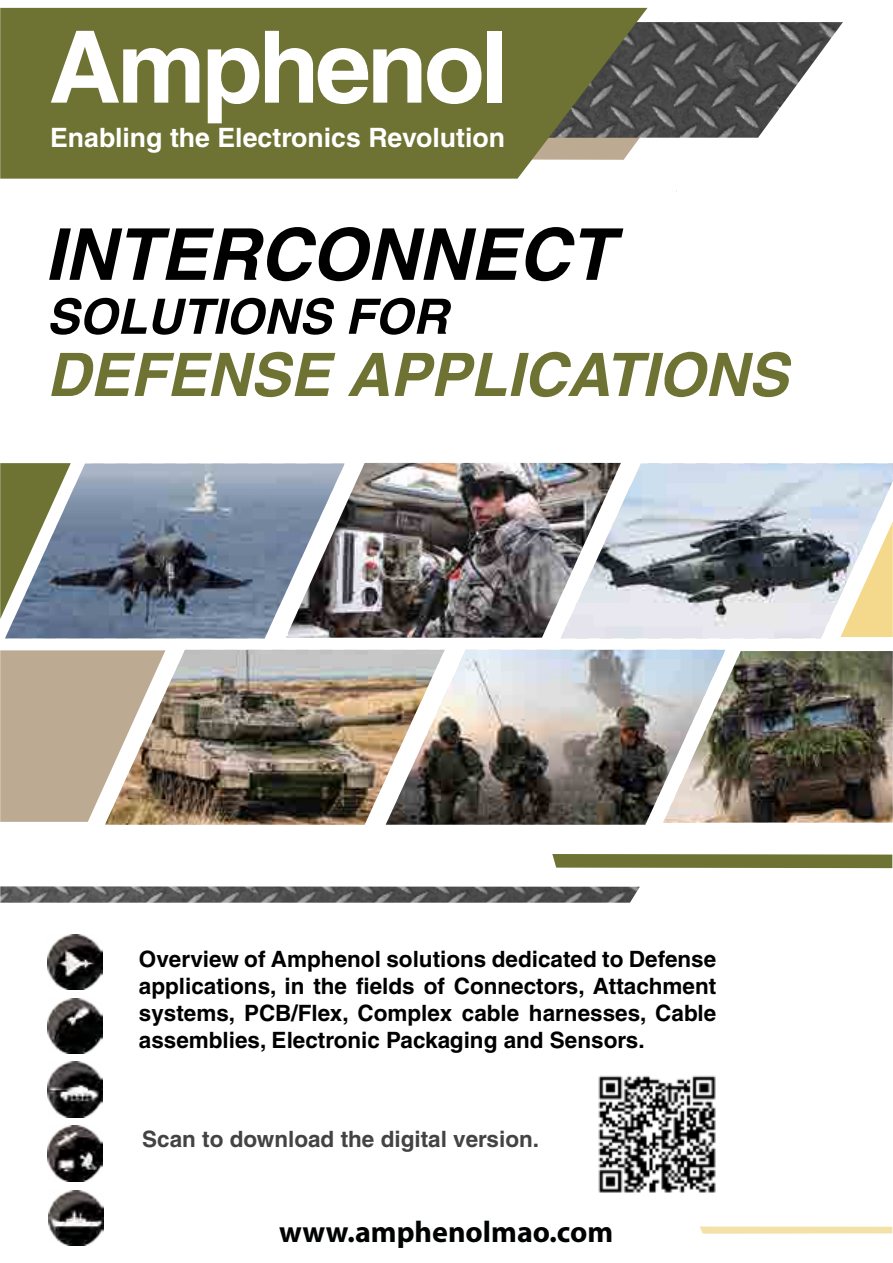
<style>
.page{position:relative;width:893px;height:1263px;background:#fff}
.page>*{position:absolute;margin:0;border:0;box-sizing:border-box;transform-origin:0 0}
.t1{font:700 30px "Myriad Pro";color:#010202}
.t2{font:700 26.7px "Helvetica CE";color:#fff}
.t3{font:700 22.5px/27px "Helvetica CE";color:#000;text-align:justify}
.t4{font:700 22.5px "Helvetica CE";color:#444344}
</style>
<div class="page">
<svg style="left:0;top:463px;width:5px;height:156px"></svg>
<div style="left:0;top:650px;width:105px;height:172px;background:#bdaa92"></div>
<img style="left:725px;top:651px;width:168px;height:171px">
<img style="left:647px;top:22px;width:196px;height:116px">
<svg style="left:49px;top:227px;width:525px;height:54px"></svg>
<svg style="left:580px;top:228px;width:43px;height:52px"></svg>
<img style="left:621px;top:463px;width:272px;height:175px">
<svg style="left:0;top:8px;width:647px;height:171px;background:#73763f"></svg>
<svg style="left:51px;top:31px;width:148px;height:72px"></svg>
<svg style="left:208px;top:48px;width:51px;height:75px"></svg>
<svg style="left:265px;top:31px;width:156px;height:73px"></svg>
<svg style="left:427px;top:48px;width:54px;height:56px"></svg>
<div style="left:487px;top:31px;width:14px;height:72px;background:#fff"></div>
<img style="left:47px;top:1126px;width:55px;height:55px">
<img style="left:47px;top:1062px;width:56px;height:55px">
<img style="left:47px;top:934px;width:56px;height:55px">
<img style="left:47px;top:998px;width:55px;height:56px">
<img style="left:49px;top:1190px;width:55px;height:56px">
<svg style="left:50px;top:298px;width:97px;height:37px"></svg>
<svg style="left:153px;top:298px;width:181px;height:37px"></svg>
<svg style="left:349px;top:298px;width:102px;height:37px"></svg>
<img style="left:5px;top:463px;width:281px;height:175px">
<img style="left:445px;top:650px;width:280px;height:175px">
<img style="left:105px;top:650px;width:340px;height:175px">
<img style="left:288px;top:463px;width:333px;height:175px">
<img style="left:0;top:886px;width:640px;height:17px">
<svg style="left:700px;top:1226px;width:192px;height:8px;background:#f5e5b3"></svg>
<svg style="left:552px;top:854px;width:340px;height:14px;background:#737739"></svg>
<svg style="left:51px;top:352px;width:284px;height:45px"></svg>
<svg style="left:348px;top:353px;width:41px;height:43px"></svg>
<svg style="left:395px;top:352px;width:397px;height:45px"></svg>
<img style="left:598px;top:1075px;width:118px;height:118px">
<p class="t2" style="left:50px;top:122px;width:456px">Enabling the Electronics Revolution</p>
<p class="t3" style="left:139px;top:945px;width:579px">Overview of Amphenol solutions dedicated to Defense applications, in the fields of Connectors, Attachment systems, PCB/Flex, Complex cable harnesses, Cable assemblies, Electronic Packaging and Sensors.</p>
<p class="t4" style="left:142px;top:1126px;width:398px">Scan to download the digital version.</p>
<h1 class="t1" style="left:279px;top:1212px;width:335px">www.amphenolmao.com</h1>
</div>
